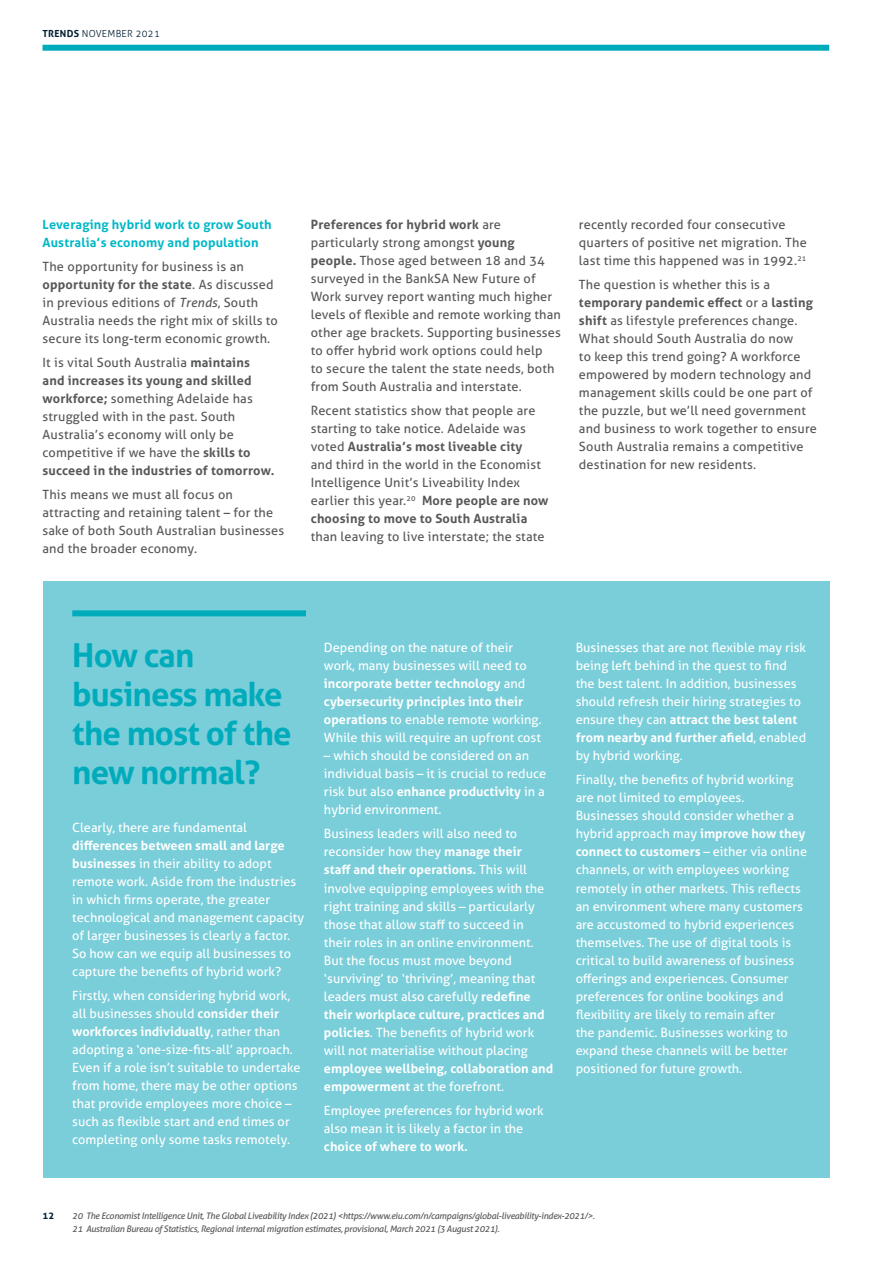
<style>
.page{position:relative;width:893px;height:1263px;background:#fff}
.page>*{position:absolute;margin:0;border:0;box-sizing:border-box;transform-origin:0 0}
.Heading1{font:700 33px/39px "Aller";letter-spacing:-.025em;color:#00acbc}
.Body_text{font:12.75px/18px "Aller";color:#fff}
.Body_text-2{font:12.75px/18px "Aller";letter-spacing:.015em;color:#57585a}
.Body_text-3{font:700 12.75px/18px "Aller";letter-spacing:.015em;color:#00b8c7}
.t1{font:300 9.75px "Aller";letter-spacing:.025em;color:#001e31}
.t2{font:700 9.75px "Aller";color:#001e31}
.Body_copy{font:italic 9px "Aller";letter-spacing:-.03em;color:#57585a}
.s1{font-weight:700}
.s2{font-style:italic}
</style>
<div class="page">
<div style="left:43px;top:45px;width:786px;height:6px;background:#00acbc"></div>
<div style="left:43px;top:582px;width:787px;height:596px;background:#79ced9"></div>
<div style="left:72px;top:610px;width:234px;height:6px;background:#00acbc"></div>
<p class="t1" style="left:43px;top:27px;width:119px"><span class="s1">TRENDS</span> NOVEMBER 2021</p>
<p class="Body_text-3" style="left:43px;top:215px;width:231px">Leveraging hybrid work to grow South<br>Australia’s economy and population</p>
<p class="Body_text-2" style="left:43px;top:257px;width:237px">The opportunity for business is an <span class="s1">opportunity for the state</span>. As discussed in previous editions of <span class="s2">Trends</span>, South Australia needs the right mix of skills to secure its long-term economic growth.</p>
<p class="Body_text-2" style="left:43px;top:353px;width:233px">It is vital South Australia <span class="s1">maintains and increases its young and skilled workforce;</span> something Adelaide has struggled with in the past. South Australia’s economy will only be competitive if we have the <span class="s1">skills to succeed in the industries of tomorrow.</span></p>
<p class="Body_text-2" style="left:43px;top:485px;width:243px">This means we must all focus on attracting and retaining talent – for the sake of both South Australian businesses and the broader economy.</p>
<p class="Body_text-2" style="left:311px;top:215px;width:252px"><span class="s1">Preferences for hybrid work</span> are particularly strong amongst <span class="s1">young people.</span> Those aged between 18 and 34 surveyed in the BankSA New Future of Work survey report wanting much higher levels of flexible and remote working than other age brackets. Supporting businesses to offer hybrid work options could help<br>to secure the talent the state needs, both from South Australia and interstate.</p>
<p class="Body_text-2" style="left:311px;top:401px;width:239px">Recent statistics show that people are starting to take notice. Adelaide was voted <span class="s1">Australia’s most liveable city<br></span>and third in the world in the Economist Intelligence Unit’s Liveability Index earlier this year.<sup>20</sup> <span class="s1">More people are now choosing to move to South Australia </span>than leaving to live interstate; the state</p>
<p class="Body_text-2" style="left:579px;top:215px;width:229px">recently recorded four consecutive quarters of positive net migration. The last time this happened was in 1992.<sup>21</sup></p>
<p class="Body_text-2" style="left:579px;top:275px;width:239px">The question is whether this is a <span class="s1">temporary pandemic effect</span> or a <span class="s1">lasting shift</span> as lifestyle preferences change.<br>What should South Australia do now<br>to keep this trend going? A workforce empowered by modern technology and management skills could be one part of the puzzle, but we’ll need government and business to work together to ensure South Australia remains a competitive destination for new residents.</p>
<p class="Heading1" style="left:72px;top:636px;width:221px">How can business make the most of the new normal?</p>
<p class="Body_text" style="left:72px;top:819px;width:233px">Clearly, there are fundamental <span class="s1">differences between small and large businesses</span> in their ability to adopt remote work. Aside from the industries in which firms operate, the greater technological and management capacity of larger businesses is clearly a factor.<br>So how can we equip all businesses to capture the benefits of hybrid work?</p>
<p class="Body_text" style="left:72px;top:987px;width:230px">Firstly, when considering hybrid work, all businesses should <span class="s1">consider their workforces individually</span>, rather than adopting a ‘one-size-fits-all’ approach.<br>Even if a role isn’t suitable to undertake from home, there may be other options that provide employees more choice – such as flexible start and end times or completing only some tasks remotely.</p>
<p class="Body_text" style="left:324px;top:639px;width:219px">Depending on the nature of their work, many businesses will need to <span class="s1">incorporate better technology</span> and <span class="s1">cybersecurity principles into their operations</span> to enable remote working.<br>While this will require an upfront cost</p>
<p class="Body_text" style="left:324px;top:747px;width:224px">– which should be considered on an individual basis – it is crucial to reduce risk but also <span class="s1">enhance productivity</span> in a hybrid environment.</p>
<p class="Body_text" style="left:324px;top:825px;width:231px">Business leaders will also need to reconsider how they <span class="s1">manage their<br>staff and their operations.</span> This will involve equipping employees with the right training and skills – particularly those that allow staff to succeed in their roles in an online environment.<br>But the focus must move beyond ‘surviving’ to ‘thriving’, meaning that leaders must also carefully <span class="s1">redefine their workplace culture, practices and policies</span>. The benefits of hybrid work will not materialise without placing <span class="s1">employee wellbeing, collaboration and empowerment</span> at the forefront.</p>
<p class="Body_text" style="left:324px;top:1101px;width:221px">Employee preferences for hybrid work also mean it is likely a factor in the <span class="s1">choice of where to work.</span></p>
<p class="Body_text" style="left:576px;top:639px;width:232px">Businesses that are not flexible may risk being left behind in the quest to find the best talent. In addition, businesses should refresh their hiring strategies to ensure they can <span class="s1">attract the best talent from nearby and further afield</span>, enabled by hybrid working.</p>
<p class="Body_text" style="left:576px;top:771px;width:233px">Finally, the benefits of hybrid working are not limited to employees.<br>Businesses should consider whether a hybrid approach may <span class="s1">improve how they connect to customers</span> – either via online channels, or with employees working remotely in other markets. This reflects an environment where many customers are accustomed to hybrid experiences themselves. The use of digital tools is critical to build awareness of business offerings and experiences. Consumer preferences for online bookings and flexibility are likely to remain after<br>the pandemic. Businesses working to expand these channels will be better positioned for future growth.</p>
<p class="t2" style="left:43px;top:1210px;width:13px">12</p>
<p class="Body_copy" style="left:72px;top:1210px;width:524px">20 The Economist Intelligence Unit, The Global Liveability Index (2021) &lt;https://www.eiu.com/n/campaigns/global-liveability-index-2021/&gt;.</p>
<p class="Body_copy" style="left:72px;top:1223px;width:429px">21 Australian Bureau of Statistics, Regional internal migration estimates, provisional, March 2021 (3 August 2021).</p>
</div>
